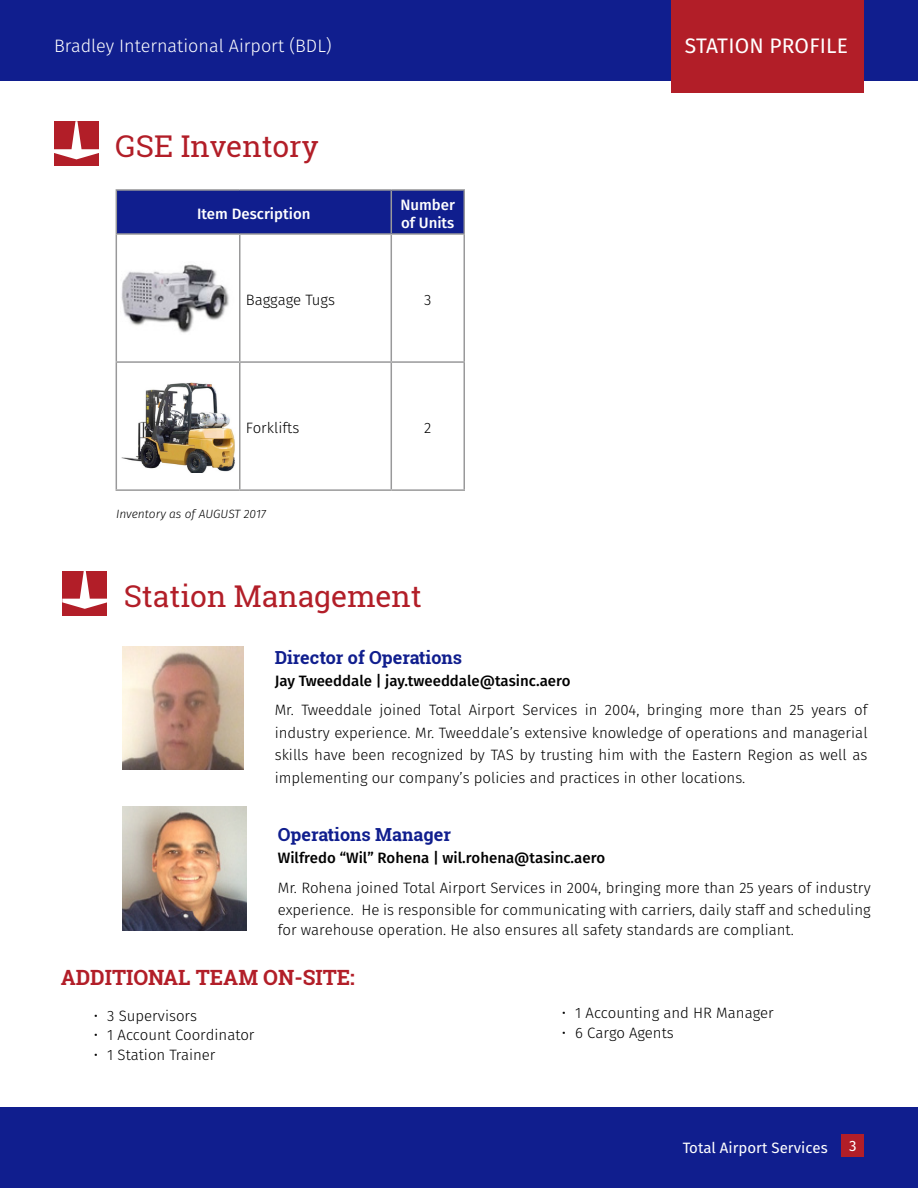
<style>
.page{position:relative;width:918px;height:1188px;background:#fff}
.page>*{position:absolute;margin:0;border:0;box-sizing:border-box;transform-origin:0 0}
.Header_1{font:30px "Roboto Slab";color:#b21e28}
.t1{font:700 21px "Roboto Slab";color:#b21e28}
.t2{font:21px "Fira Sans";letter-spacing:.01em;color:#fff}
.t3{font:700 18px "Roboto Slab";color:#101e8e}
.t4{font:300 18px "Fira Sans";color:#fff}
.t5{font:300 15px/22.5px "Fira Sans";color:#000;text-align:justify}
.t6{font:500 15px "Fira Sans";color:#000}
.t7{font:500 15px/18px "Fira Sans";color:#fff}
.t8{font:15px "Fira Sans";color:#fff}
.t9{font:italic 300 12px "Fira Sans";color:#000}
</style>
<div class="page">
<div style="left:0;top:1107px;width:918px;height:81px;background:#101e8e"></div>
<div style="left:0;top:0;width:918px;height:81px;background:#101e8e"></div>
<div style="left:842px;top:1135px;width:22px;height:22px;background:#b21e28"></div>
<div style="left:671px;top:0;width:193px;height:93px;background:#b21e28"></div>
<div style="left:54px;top:122px;width:45px;height:44px;background:#b21e28"></div>
<svg style="left:54px;top:121px;width:45px;height:38px"></svg>
<div style="left:117px;top:191px;width:347px;height:42px;background:#101e8e"></div>
<hr style="left:116px;top:189px;width:124px;height:2px;background:#99999a">
<hr style="left:116px;top:191px;width:1px;height:42px;background:#99999a">
<hr style="left:240px;top:189px;width:151px;height:2px;background:#99999a">
<hr style="left:391px;top:189px;width:74px;height:2px;background:#99999a">
<hr style="left:391px;top:191px;width:1px;height:42px;background:#99999a">
<hr style="left:464px;top:191px;width:1px;height:42px;background:#99999a">
<hr style="left:116px;top:233px;width:124px;height:2px;background:#99999a">
<hr style="left:116px;top:235px;width:1px;height:126px;background:#99999a">
<hr style="left:240px;top:233px;width:151px;height:2px;background:#99999a">
<hr style="left:239px;top:235px;width:2px;height:126px;background:#99999a">
<hr style="left:391px;top:233px;width:74px;height:2px;background:#99999a">
<hr style="left:391px;top:235px;width:1px;height:126px;background:#99999a">
<hr style="left:464px;top:235px;width:1px;height:126px;background:#99999a">
<hr style="left:116px;top:361px;width:124px;height:2px;background:#99999a">
<hr style="left:116px;top:363px;width:1px;height:126px;background:#99999a">
<hr style="left:240px;top:361px;width:151px;height:2px;background:#99999a">
<hr style="left:239px;top:363px;width:2px;height:126px;background:#99999a">
<hr style="left:391px;top:361px;width:74px;height:2px;background:#99999a">
<hr style="left:391px;top:363px;width:1px;height:126px;background:#99999a">
<hr style="left:464px;top:363px;width:1px;height:126px;background:#99999a">
<hr style="left:116px;top:489px;width:124px;height:2px;background:#99999a">
<hr style="left:240px;top:489px;width:151px;height:2px;background:#99999a">
<hr style="left:391px;top:489px;width:74px;height:2px;background:#99999a">
<img style="left:121px;top:264px;width:108px;height:69px">
<img style="left:121px;top:382px;width:114px;height:91px">
<div style="left:62px;top:571px;width:45px;height:45px;background:#b21e28"></div>
<svg style="left:62px;top:571px;width:45px;height:38px"></svg>
<img style="left:122px;top:646px;width:121px;height:124px">
<img style="left:122px;top:807px;width:124px;height:123px">
<p class="t4" style="left:54px;top:33px;width:279px">Bradley International Airport (BDL)</p>
<h2 class="t2" style="left:685px;top:30px;width:165px">STATION PROFILE</h2>
<p class="Header_1" style="left:116px;top:126px;width:205px">GSE Inventory</p>
<p class="t7" style="left:197px;top:204px;width:115px">Item Description</p>
<p class="t7" style="left:400px;top:195px;width:56px">Number of Units</p>
<p class="t5" style="left:246px;top:288px;width:91px">Baggage Tugs</p>
<p class="t5" style="left:424px;top:288px;width:9px">3</p>
<p class="t5" style="left:246px;top:417px;width:55px">Forklifts</p>
<p class="t5" style="left:424px;top:417px;width:9px">2</p>
<p class="t9" style="left:116px;top:505px;width:152px">Inventory as of AUGUST 2017</p>
<p class="Header_1" style="left:124px;top:575px;width:300px">Station Management</p>
<p class="t3" style="left:275px;top:645px;width:189px">Director of Operations</p>
<p class="t6" style="left:275px;top:669px;width:297px">Jay Tweeddale | jay.tweeddale@tasinc.aero</p>
<p class="t5" style="left:275px;top:699px;width:594px">Mr. Tweeddale joined Total Airport Services in 2004, bringing more than 25 years of industry experience. Mr. Tweeddale’s extensive knowledge of operations and managerial skills have been recognized by TAS by trusting him with the Eastern Region as well as implementing our company’s policies and practices in other locations.</p>
<p class="t3" style="left:278px;top:822px;width:175px">Operations Manager</p>
<p class="t6" style="left:278px;top:846px;width:329px">Wilfredo “Wil” Rohena | wil.rohena@tasinc.aero</p>
<p class="t5" style="left:278px;top:876px;width:594px">Mr. Rohena joined Total Airport Services in 2004, bringing more than 25 years of industry experience. He is responsible for communicating with carriers, daily staff and scheduling</p>
<p class="t5" style="left:278px;top:918px;width:518px">for warehouse operation. He also ensures all safety standards are compliant.</p>
<p class="t1" style="left:61px;top:963px;width:296px">ADDITIONAL TEAM ON-SITE:</p>
<p class="t5" style="left:94px;top:1004px;width:105px">• 3 Supervisors</p>
<p class="t5" style="left:94px;top:1024px;width:162px">• 1 Account Coordinator</p>
<p class="t5" style="left:94px;top:1043px;width:123px">• 1 Station Trainer</p>
<p class="t5" style="left:562px;top:1002px;width:214px">• 1 Accounting and HR Manager</p>
<p class="t5" style="left:562px;top:1021px;width:114px">• 6 Cargo Agents</p>
<p class="t8" style="left:683px;top:1136px;width:147px">Total Airport Services</p>
<p class="t8" style="left:849px;top:1134px;width:9px">3</p>
</div>
